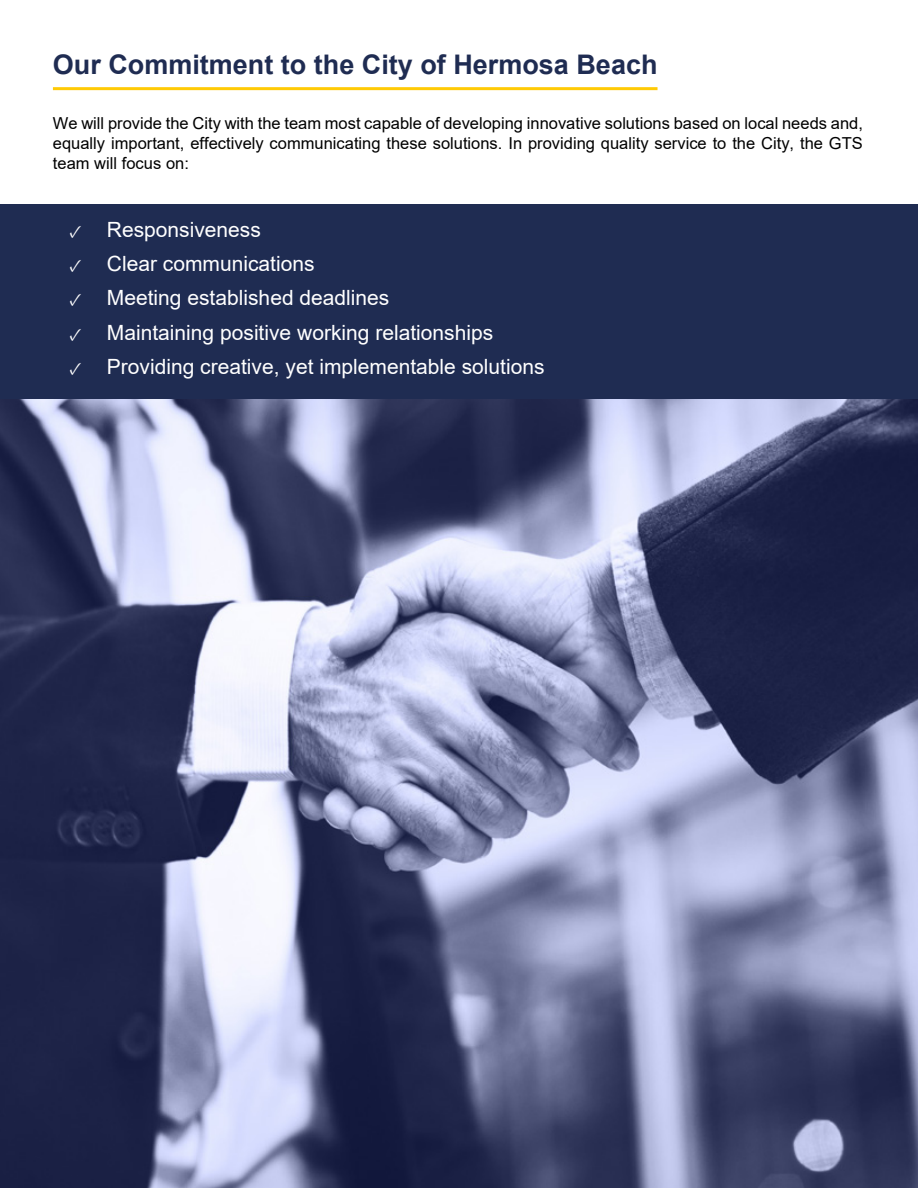
<style>
.page{position:relative;width:918px;height:1188px;background:#fff}
.page>*{position:absolute;margin:0;border:0;box-sizing:border-box;transform-origin:0 0}
.t1{font:700 27px "Arial";color:#1f2c52}
.t2{font:21px "Arial";color:#fff}
.t3{font:18px "Minion Pro";color:#fff}
.t4{font:16.5px/19.8px "Arial";color:#000;text-align:justify}
</style>
<div class="page">
<div style="left:0;top:204px;width:918px;height:984px;background:#1f2c52"></div>
<hr style="left:53px;top:87px;width:605px;height:3px;background:#ffca05">
<img style="left:0;top:399px;width:918px;height:789px">
<h1 class="t1" style="left:53px;top:45px;width:606px">Our Commitment to the City of Hermosa Beach</h1>
<p class="t4" style="left:53px;top:114px;width:812px">We will provide the City with the team most capable of developing innovative solutions based on local needs and, equally important, effectively communicating these solutions. In providing quality service to the City, the GTS team will focus on:</p>
<p class="t3" style="left:69px;top:219px;width:14px">✓</p>
<p class="t2" style="left:107px;top:215px;width:156px">Responsiveness</p>
<p class="t3" style="left:69px;top:253px;width:14px">✓</p>
<p class="t2" style="left:107px;top:249px;width:209px">Clear communications</p>
<p class="t3" style="left:69px;top:288px;width:14px">✓</p>
<p class="t2" style="left:107px;top:284px;width:284px">Meeting established deadlines</p>
<p class="t3" style="left:69px;top:322px;width:14px">✓</p>
<p class="t2" style="left:107px;top:318px;width:388px">Maintaining positive working relationships</p>
<p class="t3" style="left:69px;top:356px;width:14px">✓</p>
<p class="t2" style="left:107px;top:352px;width:439px">Providing creative, yet implementable solutions</p>
</div>
